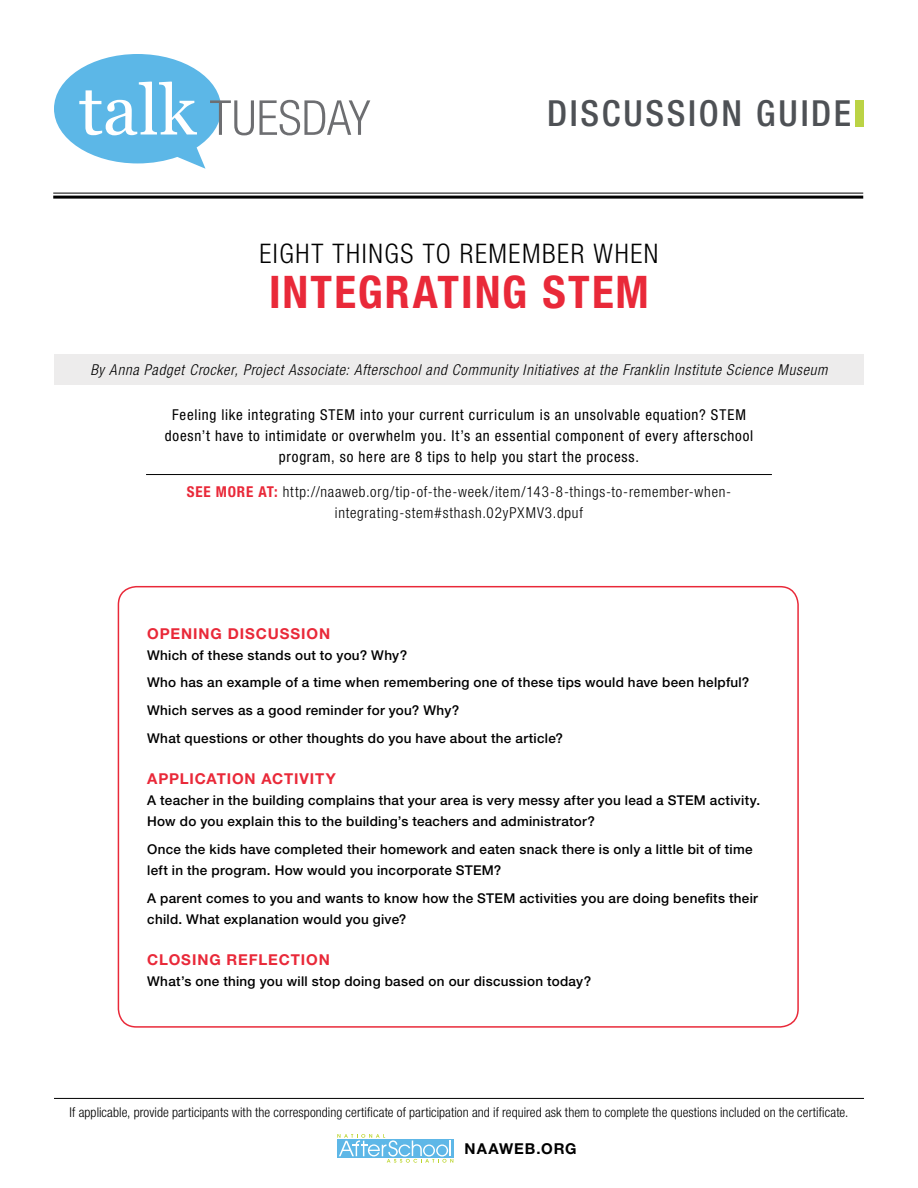
<style>
.page{position:relative;width:918px;height:1188px;background:#fff}
.page>*{position:absolute;margin:0;border:0;box-sizing:border-box;transform-origin:0 0}
.t1{font:700 condensed 45px "Helvetica Neue LT Std";letter-spacing:.045em;color:#e92939}
.t2{font:500 condensed 36px "Helvetica Neue LT Std";letter-spacing:.075em;color:#4e5155}
.t3{font:300 condensed 27px "Helvetica Neue LT Std";letter-spacing:.06em;color:#000}
.t4{font:condensed 15px/21px "Helvetica Neue LT Std";letter-spacing:.05em;color:#000;text-align:center}
.t5{font:300 condensed 15px/21px "Helvetica Neue LT Std";letter-spacing:.05em;color:#000;text-align:center}
.t6{font:italic 300 condensed 15px "Helvetica Neue LT Std";letter-spacing:.05em;color:#000}
.t7{font:700 15px "Helvetica Neue LT Std";letter-spacing:.06em;color:#e92939}
.t8{font:700 15px "Helvetica Neue LT Std";letter-spacing:.06em;color:#000}
.t9{font:500 13.5px/27.8px "Helvetica Neue LT Std";letter-spacing:.02em;color:#000}
.t10{font:300 condensed 13.5px "Helvetica Neue LT Std";letter-spacing:.005em;color:#000}
.s1{font-weight:700;color:#e92939}
</style>
<div class="page">
<div style="left:54px;top:354px;width:810px;height:31px;background:#edecec"></div>
<svg style="left:54px;top:54px;width:200px;height:115px"></svg>
<svg style="left:260px;top:100px;width:110px;height:35px"></svg>
<hr style="left:53px;top:196px;width:810px;height:3px;background:#000">
<hr style="left:53px;top:193px;width:810px;height:1px;background:#000">
<hr style="left:146px;top:474px;width:626px;height:1px;background:#000">
<div style="left:118px;top:586px;width:681px;height:442px;border:2px solid #e92939;border-radius:18px"></div>
<div style="left:855px;top:100px;width:9px;height:27px;background:#bbd345"></div>
<hr style="left:54px;top:1098px;width:810px;height:1px;background:#000">
<svg style="left:337px;top:1134px;width:116px;height:29px"></svg>
<h2 class="t2" style="left:547px;top:92px;width:306px">DISCUSSION GUIDE</h2>
<h3 class="t3" style="left:260px;top:238px;width:400px">EIGHT THINGS TO REMEMBER WHEN</h3>
<h1 class="t1" style="left:269px;top:265px;width:381px">INTEGRATING STEM</h1>
<p class="t6" style="left:90px;top:361px;width:739px">By Anna Padget Crocker, Project Associate: Afterschool and Community Initiatives at the Franklin Institute Science Museum</p>
<p class="t4" style="left:165px;top:404px;width:590px">Feeling like integrating STEM into your current curriculum is an unsolvable equation? STEM doesn’t have to intimidate or overwhelm you. It’s an essential component of every afterschool program, so here are 8 tips to help you start the process.</p>
<p class="t5" style="left:187px;top:481px;width:546px"><span class="s1">SEE MORE AT:</span> http://naaweb.org/tip-of-the-week/item/143-8-things-to-remember-when&shy;integrating-stem#sthash.02yPXMV3.dpuf</p>
<p class="t7" style="left:147px;top:624px;width:185px">OPENING DISCUSSION</p>
<p class="t9" style="left:147px;top:641px;width:604px">Which of these stands out to you? Why?<br>Who has an example of a time when remembering one of these tips would have been helpful?<br>Which serves as a good reminder for you? Why?<br>What questions or other thoughts do you have about the article?</p>
<p class="t7" style="left:147px;top:769px;width:190px">APPLICATION ACTIVITY</p>
<p class="t9" style="left:147px;top:790px;width:615px;line-height:21px">A teacher in the building complains that your area is very messy after you lead a STEM activity.<br>How do you explain this to the building’s teachers and administrator?</p>
<p class="t9" style="left:147px;top:838px;width:607px;line-height:21px">Once the kids have completed their homework and eaten snack there is only a little bit of time left in the program. How would you incorporate STEM?</p>
<p class="t9" style="left:147px;top:887px;width:612px;line-height:21px">A parent comes to you and wants to know how the STEM activities you are doing benefits their child. What explanation would you give?</p>
<p class="t7" style="left:147px;top:950px;width:184px">CLOSING REFLECTION</p>
<p class="t9" style="left:147px;top:967px;width:446px">What’s one thing you will stop doing based on our discussion today?</p>
<p class="t10" style="left:69px;top:1105px;width:781px">If applicable, provide participants with the corresponding certificate of participation and if required ask them to complete the questions included on the certificate.</p>
<p class="t8" style="left:465px;top:1139px;width:114px">NAAWEB.ORG</p>
</div>
